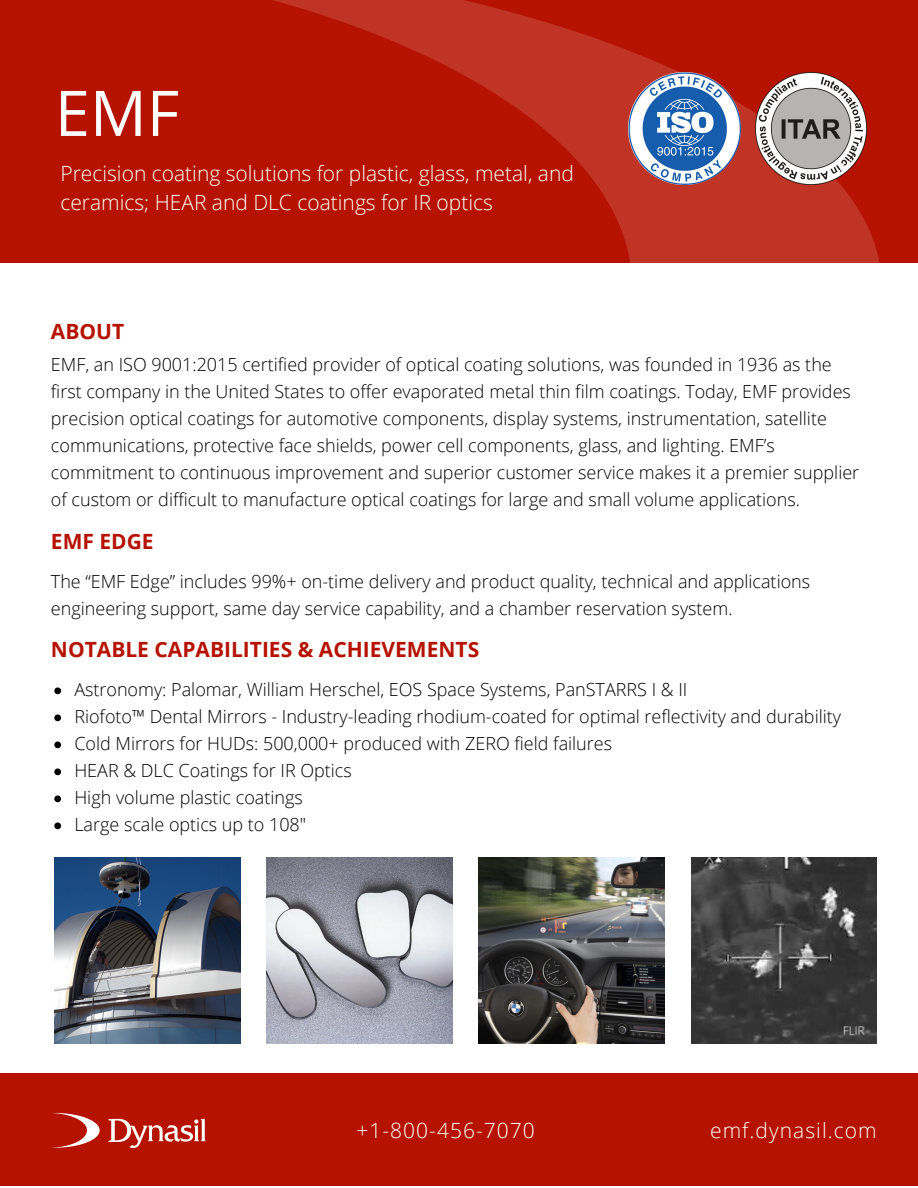
<style>
.page{position:relative;width:918px;height:1188px;background:#fff}
.page>*{position:absolute;margin:0;border:0;box-sizing:border-box;transform-origin:0 0}
.t1{font:63px "Open Sans";color:#fff}
.t2{font:300 21px/29.2px "Open Sans";color:#fff}
.t3{font:700 21px "Open Sans";color:#b61200}
.t4{font:300 21px "Open Sans";letter-spacing:.05em;color:#fff}
.t5{font:300 18px/27px "Open Sans";color:#000}
</style>
<div class="page">
<div style="left:0;top:1074px;width:918px;height:112px;background:#b61200"></div>
<img style="left:0;top:0;width:918px;height:263px">
<img style="left:52px;top:1112px;width:154px;height:36px">
<img style="left:628px;top:72px;width:113px;height:113px">
<img style="left:756px;top:72px;width:111px;height:113px">
<svg style="left:54px;top:687px;width:7px;height:7px"></svg>
<svg style="left:54px;top:714px;width:7px;height:7px"></svg>
<svg style="left:54px;top:741px;width:7px;height:7px"></svg>
<svg style="left:54px;top:768px;width:7px;height:7px"></svg>
<svg style="left:54px;top:795px;width:7px;height:7px"></svg>
<svg style="left:54px;top:822px;width:7px;height:7px"></svg>
<img style="left:267px;top:858px;width:185px;height:185px">
<img style="left:478px;top:858px;width:186px;height:185px">
<img style="left:55px;top:858px;width:186px;height:185px">
<img style="left:691px;top:858px;width:186px;height:186px">
<h1 class="t1" style="left:55px;top:69px;width:126px">EMF</h1>
<p class="t2" style="left:61px;top:158px;width:515px">Precision coating solutions for plastic, glass, metal, and ceramics; HEAR and DLC coatings for IR optics</p>
<p class="t3" style="left:51px;top:316px;width:75px">ABOUT</p>
<p class="t5" style="left:51px;top:351px;width:810px">EMF, an ISO 9001:2015 certified provider of optical coating solutions, was founded in 1936 as the first company in the United States to offer evaporated metal thin film coatings. Today, EMF provides precision optical coatings for automotive components, display systems, instrumentation, satellite communications, protective face shields, power cell components, glass, and lighting. EMF’s commitment to continuous improvement and superior customer service makes it a premier supplier of custom or difficult to manufacture optical coatings for large and small volume applications.</p>
<p class="t3" style="left:51px;top:526px;width:104px">EMF EDGE</p>
<p class="t5" style="left:51px;top:567px;width:761px">The “EMF Edge” includes 99%+ on-time delivery and product quality, technical and applications engineering support, same day service capability, and a chamber reservation system.</p>
<p class="t3" style="left:51px;top:635px;width:430px">NOTABLE CAPABILITIES &amp; ACHIEVEMENTS</p>
<p class="t5" style="left:74px;top:676px;width:768px">Astronomy: Palomar, William Herschel, EOS Space Systems, PanSTARRS I &amp; II<br>Riofoto™ Dental Mirrors - Industry-leading rhodium-coated for optimal reflectivity and durability Cold Mirrors for HUDs: 500,000+ produced with ZERO field failures<br>HEAR &amp; DLC Coatings for IR Optics<br>High volume plastic coatings<br>Large scale optics up to 108"</p>
<p class="t4" style="left:356px;top:1115px;width:180px">+1-800-456-7070</p>
<p class="t4" style="left:710px;top:1115px;width:168px">emf.dynasil.com</p>
</div>
